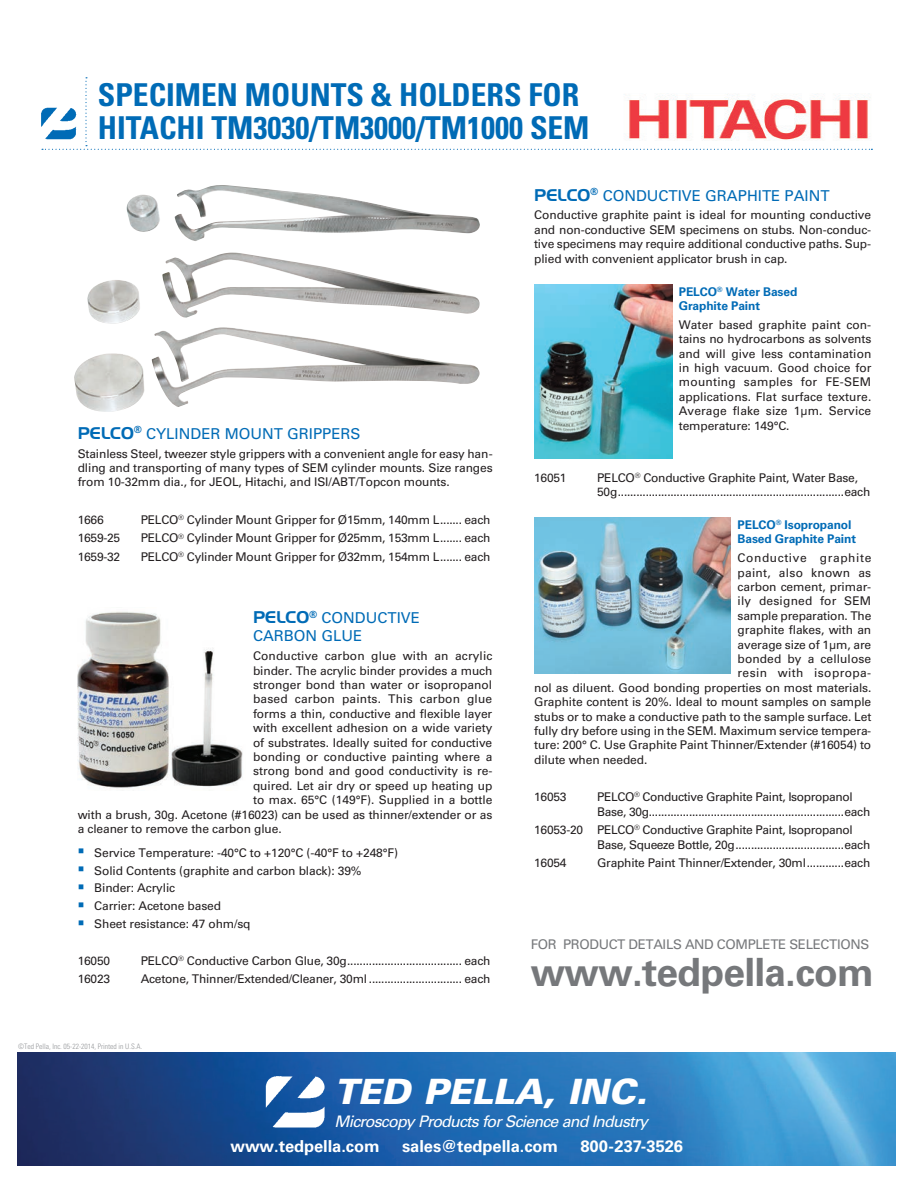
<style>
.page{position:relative;width:918px;height:1188px;background:#fff}
.page>*{position:absolute;margin:0;border:0;box-sizing:border-box;transform-origin:0 0}
.t1{font:700 38.85px "Univers LT Std";letter-spacing:-.02em;color:#76787b}
.t2{font:italic 900 34.95px "Univers LT Std";color:#fff}
.t3{font:700 condensed 31.5px/33px "Univers LT Std";color:#006bb6}
.t4{font:700 16.5px "Univers LT Std";letter-spacing:-.005em;color:#fff}
.t5{font:italic 15.9px "Univers LT Std";letter-spacing:-.05em;color:#fff}
.t6{font:15px/18px "Univers LT Std";color:#006bb6}
.t7{font:13.35px "Univers LT Std";letter-spacing:-.025em;color:#76787b}
.t8{font:12px/14.4px "Univers LT Std";letter-spacing:-.01em;color:#231f20;text-align:justify}
.t9{font:12px/14.4px "Univers LT Std";letter-spacing:-.03em;color:#231f20}
.t10{font:700 12px/14.4px "Univers LT Std";letter-spacing:-.01em;color:#006bb6}
.t11{font:12px "Univers LT Std";letter-spacing:.015em;color:#231f20}
.t12{font:12px "Univers LT Std";letter-spacing:.01em;color:#231f20}
.t13{font:12px "Univers LT Std";letter-spacing:.05em;color:#231f20}
.t14{font:12px "Univers LT Std";letter-spacing:.035em;color:#231f20}
.t15{font:12px "Univers LT Std";letter-spacing:.02em;color:#231f20}
.t16{font:300 condensed 7.5px "Univers LT Std";color:#939598}
.s1{font-family:"Handel Gothic";font-size:16.5px}
.s2{font-family:"Minion Pro";font-size:16.5px;color:#006bb6}
</style>
<div class="page">
<img style="left:18px;top:1053px;width:877px;height:112px">
<img style="left:264px;top:1076px;width:62px;height:52px">
<img style="left:41px;top:111px;width:1px;height:16px">
<svg style="left:42px;top:77px;width:830px;height:73px"></svg>
<img style="left:126px;top:185px;width:354px;height:56px">
<img style="left:87px;top:253px;width:393px;height:71px">
<img style="left:74px;top:327px;width:406px;height:85px">
<img style="left:78px;top:611px;width:165px;height:177px">
<img style="left:534px;top:284px;width:138px;height:174px">
<img style="left:534px;top:517px;width:196px;height:156px">
<p class="t3" style="left:98px;top:78px;width:493px">SPECIMEN MOUNTS &amp; HOLDERS FOR<br>HITACHI TM3030/TM3000/TM1000 SEM</p>
<p class="t6" style="left:78px;top:425px;width:284px"><span class="s1">PELCO</span><sup>®</sup> CYLINDER MOUNT GRIPPERS</p>
<p class="t8" style="left:78px;top:446px;width:416px">Stainless Steel, tweezer style grippers with a convenient angle for easy han&shy;dling and transporting of many types of SEM cylinder mounts. Size ranges from 10-32mm dia., for JEOL, Hitachi, and ISI/ABT/Topcon mounts.</p>
<p class="t8" style="left:78px;top:512px;width:27px">1666</p>
<p class="t8" style="left:141px;top:512px;width:351px">PELCO<sup>®</sup> Cylinder Mount Gripper for Ø15mm, 140mm L....... each</p>
<p class="t8" style="left:78px;top:531px;width:44px">1659-25</p>
<p class="t8" style="left:141px;top:531px;width:351px">PELCO<sup>®</sup> Cylinder Mount Gripper for Ø25mm, 153mm L....... each</p>
<p class="t8" style="left:78px;top:550px;width:44px">1659-32</p>
<p class="t8" style="left:141px;top:550px;width:351px">PELCO<sup>®</sup> Cylinder Mount Gripper for Ø32mm, 154mm L....... each</p>
<p class="t6" style="left:253px;top:609px;width:168px"><span class="s1">PELCO</span><sup>®</sup> CONDUCTIVE<br>CARBON GLUE</p>
<p class="t12" style="left:253px;top:649px;width:241px">Conductive carbon glue with an acrylic</p>
<p class="t8" style="left:253px;top:663px;width:241px">binder. The acrylic binder provides a much</p>
<p class="t8" style="left:253px;top:677px;width:241px">stronger bond than water or isopropanol</p>
<p class="t11" style="left:253px;top:692px;width:241px">based carbon paints. This carbon glue</p>
<p class="t8" style="left:253px;top:706px;width:241px">forms a thin, conductive and flexible layer</p>
<p class="t8" style="left:253px;top:721px;width:241px">with excellent adhesion on a wide variety</p>
<p class="t8" style="left:253px;top:735px;width:241px">of substrates. Ideally suited for conductive</p>
<p class="t8" style="left:253px;top:749px;width:241px">bonding or conductive painting where a</p>
<p class="t8" style="left:253px;top:764px;width:241px">strong bond and good conductivity is re-</p>
<p class="t8" style="left:253px;top:778px;width:241px">quired. Let air dry or speed up heating up</p>
<p class="t8" style="left:253px;top:793px;width:241px">to max. 65°C (149°F). Supplied in a bottle</p>
<p class="t8" style="left:78px;top:807px;width:416px">with a brush, 30g. Acetone (#16023) can be used as thinner/extender or as</p>
<p class="t8" style="left:78px;top:821px;width:205px">a cleaner to remove the carbon glue.</p>
<p class="t8" style="left:78px;top:845px;width:322px"><span class="s2">■</span> Service Temperature: -40°C to +120°C (-40°F to +248°F)</p>
<p class="t8" style="left:78px;top:863px;width:285px"><span class="s2">■</span> Solid Contents (graphite and carbon black): 39%</p>
<p class="t8" style="left:78px;top:881px;width:99px"><span class="s2">■</span> Binder: Acrylic</p>
<p class="t8" style="left:78px;top:899px;width:145px"><span class="s2">■</span> Carrier: Acetone based</p>
<p class="t8" style="left:78px;top:917px;width:174px"><span class="s2">■</span> Sheet resistance: 47 ohm/sq</p>
<p class="t8" style="left:78px;top:953px;width:34px">16050</p>
<p class="t8" style="left:141px;top:953px;width:351px">PELCO<sup>®</sup> Conductive Carbon Glue, 30g..................................... each</p>
<p class="t8" style="left:78px;top:972px;width:34px">16023</p>
<p class="t8" style="left:141px;top:972px;width:351px">Acetone, Thinner/Extended/Cleaner, 30ml .............................. each</p>
<p class="t16" style="left:18px;top:1042px;width:126px">©Ted Pella, Inc. 05-22-2014, Printed in U.S.A.</p>
<p class="t6" style="left:534px;top:186px;width:297px"><span class="s1">PELCO</span><sup>®</sup> CONDUCTIVE GRAPHITE PAINT</p>
<p class="t8" style="left:534px;top:208px;width:338px">Conductive graphite paint is ideal for mounting conductive and non-conductive SEM specimens on stubs. Non-conduc&shy;tive specimens may require additional conductive paths. Sup&shy;plied with convenient applicator brush in cap.</p>
<p class="t10" style="left:678px;top:284px;width:120px">PELCO<sup>®</sup> Water Based<br>Graphite Paint</p>
<p class="t8" style="left:678px;top:317px;width:194px">Water based graphite paint con&shy;tains no hydrocarbons as solvents and will give less contamination in high vacuum. Good choice for mounting samples for FE-SEM applications. Flat surface texture.<br>Average flake size 1µm. Service temperature: 149°C.</p>
<p class="t8" style="left:534px;top:470px;width:34px">16051</p>
<p class="t8" style="left:597px;top:470px;width:274px">PELCO<sup>®</sup> Conductive Graphite Paint, Water Base,<br>50g.........................................................................each</p>
<p class="t10" style="left:737px;top:518px;width:120px">PELCO<sup>®</sup> Isopropanol<br>Based Graphite Paint</p>
<p class="t13" style="left:737px;top:551px;width:135px">Conductive graphite</p>
<p class="t15" style="left:737px;top:565px;width:135px">paint, also known as</p>
<p class="t8" style="left:737px;top:580px;width:135px">carbon cement, primar-</p>
<p class="t11" style="left:737px;top:594px;width:135px">ily designed for SEM</p>
<p class="t8" style="left:737px;top:608px;width:135px">sample preparation. The</p>
<p class="t8" style="left:737px;top:623px;width:135px">graphite flakes, with an</p>
<p class="t8" style="left:737px;top:637px;width:135px">average size of 1µm, are</p>
<p class="t8" style="left:737px;top:652px;width:135px">bonded by a cellulose</p>
<p class="t14" style="left:737px;top:666px;width:135px">resin with isopropa-</p>
<p class="t8" style="left:534px;top:680px;width:339px">nol as diluent. Good bonding properties on most materials.</p>
<p class="t8" style="left:534px;top:695px;width:338px">Graphite content is 20%. Ideal to mount samples on sample</p>
<p class="t8" style="left:534px;top:709px;width:338px">stubs or to make a conductive path to the sample surface. Let</p>
<p class="t8" style="left:534px;top:724px;width:338px">fully dry before using in the SEM. Maximum service tempera-</p>
<p class="t8" style="left:534px;top:738px;width:338px">ture: 200° C. Use Graphite Paint Thinner/Extender (#16054) to</p>
<p class="t8" style="left:534px;top:752px;width:115px">dilute when needed.</p>
<p class="t8" style="left:534px;top:790px;width:34px">16053</p>
<p class="t9" style="left:597px;top:790px;width:274px">PELCO<sup>®</sup> Conductive Graphite Paint, Isopropanol<br>Base, 30g...............................................................each</p>
<p class="t9" style="left:597px;top:823px;width:274px;text-indent:-63px">16053-20 PELCO<sup>®</sup> Conductive Graphite Paint, Isopropanol<br>Base, Squeeze Bottle, 20g...................................each</p>
<p class="t8" style="left:534px;top:856px;width:34px">16054</p>
<p class="t8" style="left:597px;top:856px;width:275px">Graphite Paint Thinner/Extender, 30ml............each</p>
<p class="t7" style="left:530px;top:937px;width:340px">FOR PRODUCT DETAILS AND COMPLETE SELECTIONS</p>
<p class="t1" style="left:530px;top:950px;width:344px">www.tedpella.com</p>
<p class="t2" style="left:334px;top:1069px;width:314px">TED PELLA, INC.</p>
<p class="t5" style="left:334px;top:1111px;width:315px">Microscopy Products for Science and Industry</p>
<p class="t4" style="left:230px;top:1136px;width:151px">www.tedpella.com</p>
<p class="t4" style="left:402px;top:1136px;width:157px">sales@tedpella.com</p>
<p class="t4" style="left:580px;top:1136px;width:104px">800-237-3526</p>
</div>
